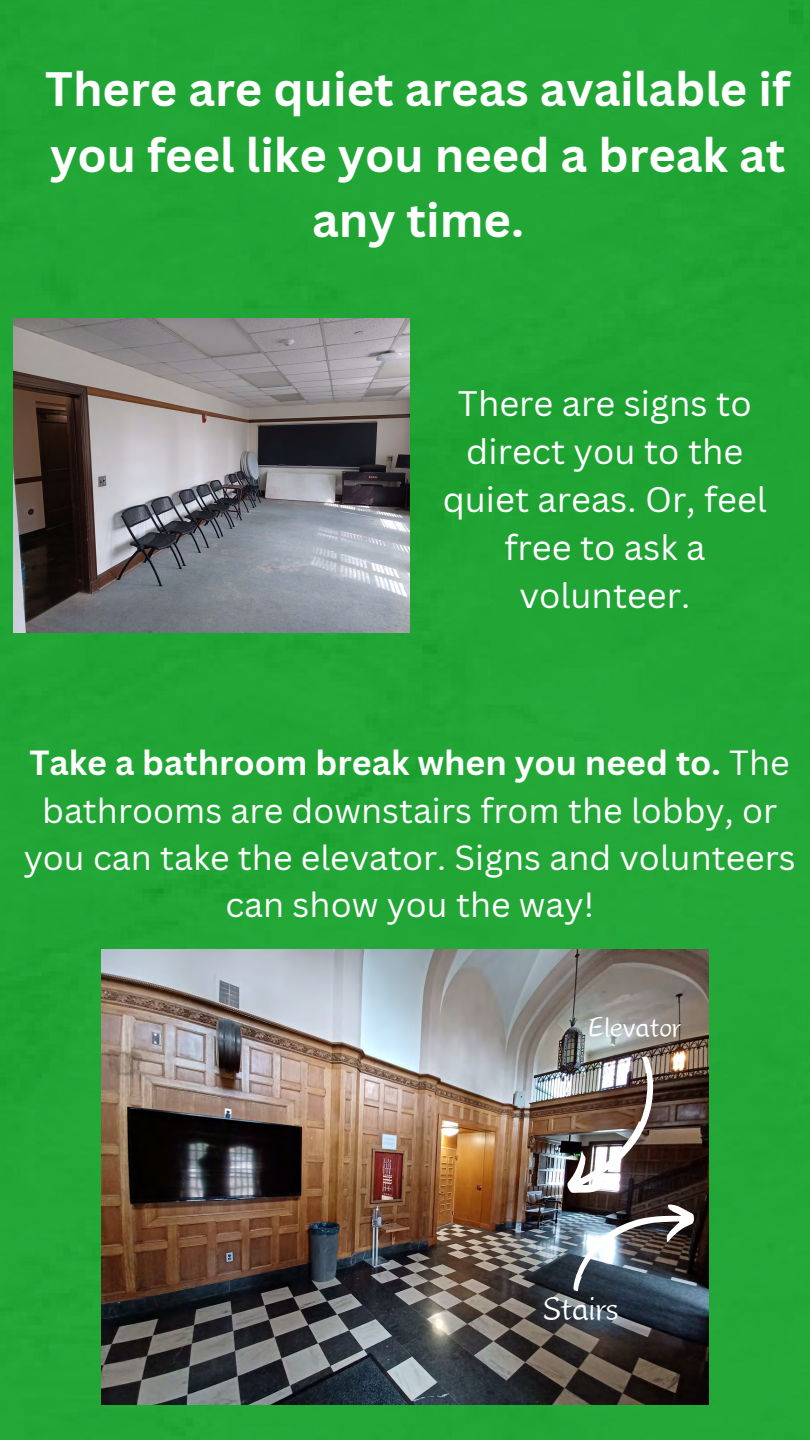
<style>
.page{position:relative;width:810px;height:1440px;background:#21a636}
.page>*{position:absolute;margin:0;border:0;box-sizing:border-box;transform-origin:0 0}
.t1{font:49.1px "Canva Qinfu Calligraphy";color:#fff}
.t2{font:700 47px/65.2px "Canva Sans";color:#fff;text-align:center}
.t3{font:42.1px "Canva Qinfu Calligraphy";color:#fff}
.t4{font:34.5px/48px "Canva Sans";color:#fff;text-align:center}
.t5{font:34px/47.2px "Canva Sans";color:#fff;text-align:center}
.s1{font-weight:700}
</style>
<div class="page">
<img style="left:13px;top:318px;width:397px;height:315px">
<img style="left:101px;top:950px;width:608px;height:455px">
<img style="left:556px;top:1054px;width:145px;height:239px">
<p class="t2" style="left:45px;top:56px;width:747px">There are quiet areas available if you feel like you need a break at any time.</p>
<p class="t4" style="left:443px;top:379px;width:326px">There are signs to direct you to the quiet areas. Or, feel free to ask a volunteer.</p>
<p class="t5" style="left:24px;top:739px;width:774px"><span class="s1">Take a bathroom break when you need to.</span> The bathrooms are downstairs from the lobby, or you can take the elevator. Signs and volunteers can show you the way!</p>
<p class="t3" style="left:589px;top:1009px;width:94px">Elevator</p>
<h3 class="t1" style="left:543px;top:1286px;width:77px">Stairs</h3>
</div>
